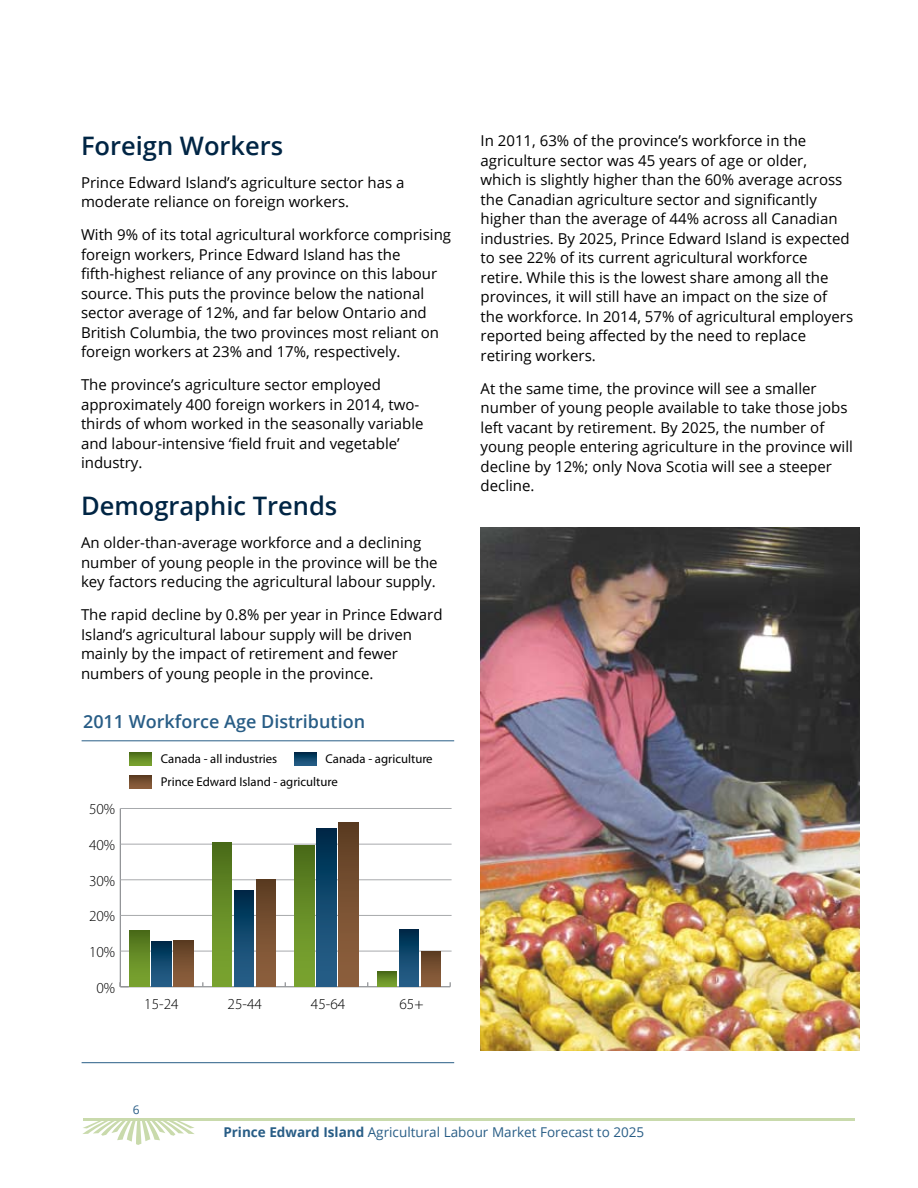
<style>
.page{position:relative;width:918px;height:1188px;background:#fff}
.page>*{position:absolute;margin:0;border:0;box-sizing:border-box;transform-origin:0 0}
.t1{font:600 25.5px "Open Sans";color:#002544}
.t2{font:600 18px "Open Sans";color:#285d86}
.t3{font:300 15.3px "Myriad Pro";color:#000}
.t4{font:15px/19.5px "Open Sans";color:#000}
.t5{font:13.5px "Open Sans";color:#285d86}
.t6{font:12.75px "Myriad Pro";color:#000}
.t7{font:12px "Open Sans";color:#285d86}
.s1{font-weight:700}
</style>
<div class="page">
<svg style="left:83px;top:1121px;width:111px;height:24px"></svg>
<hr style="left:83px;top:1118px;width:772px;height:3px;background:#c9daac">
<hr style="left:120px;top:986px;width:330px;height:1px;background:#939598">
<hr style="left:120px;top:808px;width:1px;height:179px;background:#939598">
<hr style="left:120px;top:951px;width:332px;height:1px;background:#a7a9ac">
<hr style="left:120px;top:915px;width:332px;height:1px;background:#a7a9ac">
<hr style="left:120px;top:879px;width:332px;height:1px;background:#a7a9ac">
<hr style="left:120px;top:844px;width:332px;height:1px;background:#a7a9ac">
<hr style="left:120px;top:808px;width:332px;height:1px;background:#a7a9ac">
<div style="left:174px;top:940px;width:19px;height:47px;background:linear-gradient(to bottom,#5d3d23,#926340)"></div>
<div style="left:256px;top:880px;width:20px;height:107px;background:linear-gradient(to bottom,#5e3e23,#92633f)"></div>
<div style="left:339px;top:823px;width:19px;height:164px;background:linear-gradient(to bottom,#5e3e23,#91623f)"></div>
<div style="left:421px;top:951px;width:20px;height:36px;background:linear-gradient(to bottom,#5e3e23,#8f613e)"></div>
<div style="left:152px;top:941px;width:19px;height:46px;background:linear-gradient(to bottom,#002d4d,#29628d)"></div>
<div style="left:234px;top:891px;width:20px;height:96px;background:linear-gradient(to bottom,#002d4d,#2a638e)"></div>
<div style="left:317px;top:829px;width:19px;height:158px;background:linear-gradient(to bottom,#002d4d,#2a648e)"></div>
<div style="left:399px;top:929px;width:20px;height:58px;background:linear-gradient(to bottom,#002d4c,#29638d)"></div>
<div style="left:130px;top:930px;width:19px;height:57px;background:linear-gradient(to bottom,#4c6e1b,#7faa32)"></div>
<div style="left:212px;top:842px;width:20px;height:145px;background:linear-gradient(to bottom,#4d6f1b,#7faa32)"></div>
<div style="left:295px;top:846px;width:19px;height:141px;background:linear-gradient(to bottom,#4d6f1b,#7faa32)"></div>
<svg style="left:377px;top:972px;width:20px;height:15px"></svg>
<svg style="left:130px;top:752px;width:22px;height:14px"></svg>
<svg style="left:130px;top:775px;width:22px;height:14px"></svg>
<svg style="left:295px;top:752px;width:22px;height:14px"></svg>
<hr style="left:82px;top:740px;width:372px;height:1px;background:#285d86">
<hr style="left:82px;top:1062px;width:372px;height:1px;background:#285d86">
<img style="left:481px;top:528px;width:379px;height:522px">
<h1 class="t1" style="left:81px;top:128px;width:204px">Foreign Workers</h1>
<p class="t4" style="left:81px;top:172px;width:325px">Prince Edward Island’s agriculture sector has a moderate reliance on foreign workers.</p>
<p class="t4" style="left:81px;top:224px;width:372px">With 9% of its total agricultural workforce comprising foreign workers, Prince Edward Island has the fifth-highest reliance of any province on this labour source. This puts the province below the national sector average of 12%, and far below Ontario and British Columbia, the two provinces most reliant on foreign workers at 23% and 17%, respectively.</p>
<p class="t4" style="left:81px;top:374px;width:344px">The province’s agriculture sector employed approximately 400 foreign workers in 2014, two&shy;thirds of whom worked in the seasonally variable and labour-intensive ‘field fruit and vegetable’ industry.</p>
<h1 class="t1" style="left:81px;top:489px;width:258px">Demographic Trends</h1>
<p class="t4" style="left:81px;top:533px;width:358px">An older-than-average workforce and a declining number of young people in the province will be the key factors reducing the agricultural labour supply.</p>
<p class="t4" style="left:81px;top:605px;width:363px">The rapid decline by 0.8% per year in Prince Edward Island’s agricultural labour supply will be driven mainly by the impact of retirement and fewer numbers of young people in the province.</p>
<p class="t2" style="left:83px;top:709px;width:284px">2011 Workforce Age Distribution</p>
<p class="t6" style="left:161px;top:750px;width:118px">Canada - all industries</p>
<p class="t6" style="left:326px;top:750px;width:109px">Canada - agriculture</p>
<p class="t3" style="left:89px;top:800px;width:28px">50%</p>
<p class="t3" style="left:89px;top:836px;width:28px">40%</p>
<p class="t3" style="left:89px;top:871px;width:28px">30%</p>
<p class="t3" style="left:89px;top:907px;width:28px">20%</p>
<p class="t3" style="left:89px;top:943px;width:28px">10%</p>
<p class="t3" style="left:96px;top:978px;width:20px">0%</p>
<p class="t6" style="left:161px;top:774px;width:179px">Prince Edward Island - agriculture</p>
<p class="t3" style="left:144px;top:994px;width:36px">15-24</p>
<p class="t3" style="left:228px;top:994px;width:36px">25-44</p>
<p class="t3" style="left:311px;top:994px;width:36px">45-64</p>
<p class="t3" style="left:399px;top:994px;width:26px">65+</p>
<p class="t4" style="left:481px;top:131px;width:374px">In 2011, 63% of the province’s workforce in the agriculture sector was 45 years of age or older,<br>which is slightly higher than the 60% average across the Canadian agriculture sector and significantly higher than the average of 44% across all Canadian industries. By 2025, Prince Edward Island is expected to see 22% of its current agricultural workforce retire. While this is the lowest share among all the provinces, it will still have an impact on the size of the workforce. In 2014, 57% of agricultural employers reported being affected by the need to replace retiring workers.</p>
<p class="t4" style="left:481px;top:378px;width:374px">At the same time, the province will see a smaller number of young people available to take those jobs left vacant by retirement. By 2025, the number of young people entering agriculture in the province will decline by 12%; only Nova Scotia will see a steeper decline.</p>
<p class="t7" style="left:133px;top:1102px;width:8px">6</p>
<p class="t5" style="left:223px;top:1123px;width:422px"><span class="s1">Prince Edward Island</span> Agricultural Labour Market Forecast to 2025</p>
</div>
